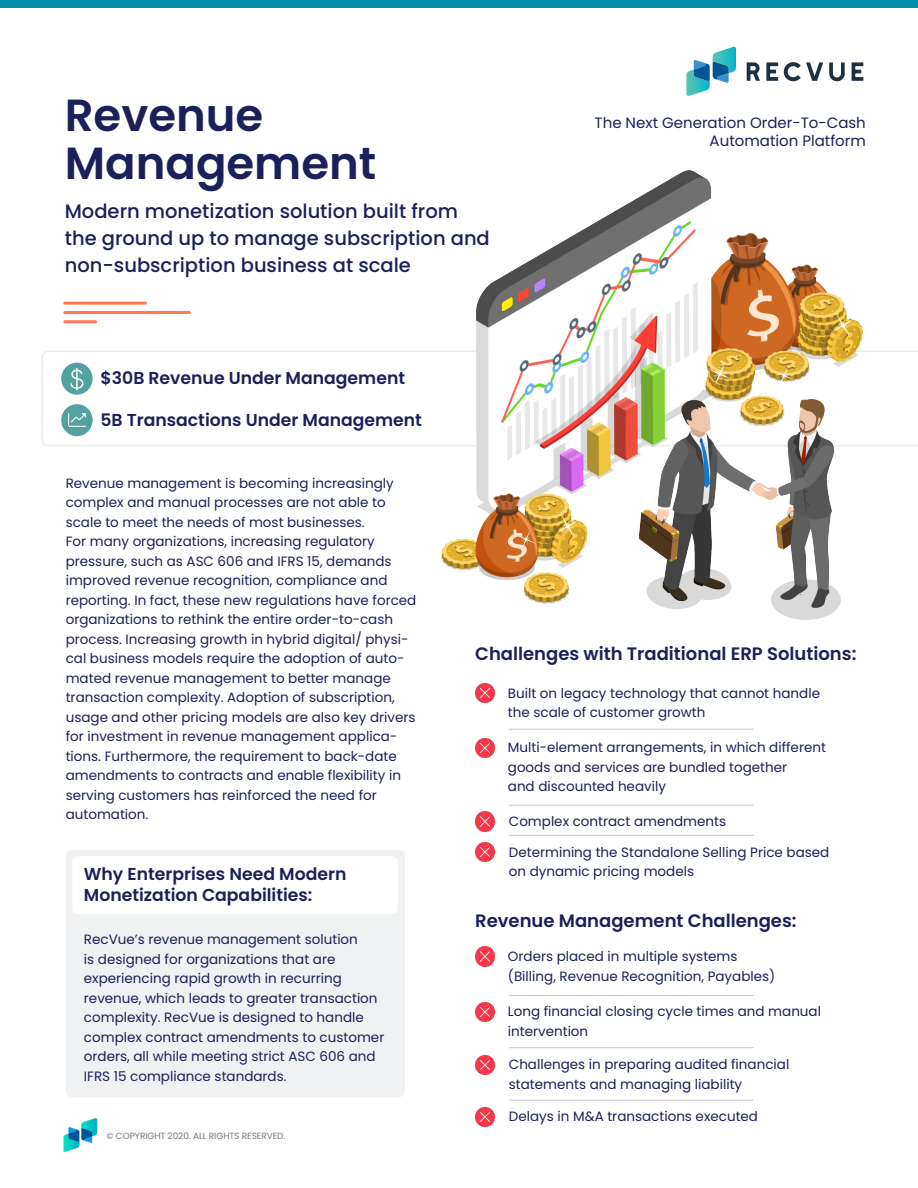
<style>
.page{position:relative;width:918px;height:1188px;background:#fff}
.page>*{position:absolute;margin:0;border:0;box-sizing:border-box;transform-origin:0 0}
.t1{font:600 45px/48px "Poppins";color:#1c205a}
.t2{font:500 19.5px/27px "Poppins";color:#1c205a}
.t3{font:600 18px "Poppins";color:#1c205a}
.t4{font:600 17.25px/21px "Poppins";color:#1c205a}
.t5{font:15px/18px "Poppins";color:#1c205a;text-align:right}
.t6{font:13.5px/19.5px "Poppins";color:#1c205a}
.t7{font:9px "Poppins";letter-spacing:-.01em;color:#76787b}
</style>
<div class="page">
<div style="left:66px;top:850px;width:339px;height:247px;background:#f0f1f2;border-radius:6px"></div>
<svg style="left:41px;top:351px;width:877px;height:95px"></svg>
<div style="left:0;top:0;width:918px;height:7px;background:#008fab"></div>
<svg style="left:747px;top:62px;width:13px;height:19px"></svg>
<svg style="left:766px;top:62px;width:12px;height:19px"></svg>
<svg style="left:784px;top:62px;width:39px;height:20px"></svg>
<svg style="left:829px;top:62px;width:16px;height:20px"></svg>
<svg style="left:852px;top:62px;width:11px;height:19px"></svg>
<svg style="left:686px;top:47px;width:50px;height:49px"></svg>
<hr style="left:65px;top:311px;width:124px;height:3px;background:#ff7855">
<hr style="left:65px;top:302px;width:80px;height:3px;background:#ff7855">
<hr style="left:65px;top:320px;width:31px;height:3px;background:#ff7855">
<img style="left:63px;top:1118px;width:35px;height:34px">
<div style="left:72px;top:856px;width:326px;height:58px;background:#fff;border-radius:6px"></div>
<div style="left:61px;top:404px;width:32px;height:32px;background:#53a29f;border-radius:50%"></div>
<svg style="left:68px;top:413px;width:18px;height:14px"></svg>
<div style="left:61px;top:363px;width:32px;height:32px;background:#53a29f;border-radius:50%"></div>
<svg style="left:70px;top:368px;width:13px;height:22px"></svg>
<img style="left:475px;top:947px;width:19px;height:19px">
<img style="left:475px;top:1002px;width:19px;height:20px">
<img style="left:475px;top:1055px;width:19px;height:19px">
<img style="left:475px;top:1107px;width:19px;height:19px">
<hr style="left:509px;top:1100px;width:245px;height:1px;background:#c7c8ca">
<hr style="left:509px;top:995px;width:245px;height:1px;background:#c7c8ca">
<hr style="left:509px;top:1047px;width:245px;height:1px;background:#c7c8ca">
<img style="left:475px;top:683px;width:19px;height:20px">
<img style="left:475px;top:738px;width:19px;height:19px">
<img style="left:475px;top:812px;width:19px;height:19px">
<img style="left:475px;top:842px;width:19px;height:20px">
<hr style="left:509px;top:835px;width:245px;height:1px;background:#c7c8ca">
<hr style="left:509px;top:729px;width:245px;height:1px;background:#c7c8ca">
<hr style="left:509px;top:805px;width:245px;height:1px;background:#c7c8ca">
<img style="left:441px;top:170px;width:421px;height:449px">
<p class="t1" style="left:65px;top:92px;width:313px">Revenue<br>Management</p>
<p class="t2" style="left:65px;top:198px;width:427px">Modern monetization solution built from the ground up to manage subscription and non-subscription business at scale</p>
<p class="t4" style="left:101px;top:368px;width:306px">$30B Revenue Under Management</p>
<p class="t4" style="left:101px;top:410px;width:323px">5B Transactions Under Management</p>
<p class="t5" style="left:595px;top:114px;width:273px">The Next Generation Order-To-Cash<br>Automation Platform</p>
<p class="t6" style="left:66px;top:473px;width:352px">Revenue management is becoming increasingly complex and manual processes are not able to scale to meet the needs of most businesses.<br>For many organizations, increasing regulatory pressure, such as ASC 606 and IFRS 15, demands improved revenue recognition, compliance and reporting. In fact, these new regulations have forced organizations to rethink the entire order-to-cash process. Increasing growth in hybrid digital/ physi&shy;cal business models require the adoption of auto&shy;mated revenue management to better manage transaction complexity. Adoption of subscription, usage and other pricing models are also key drivers for investment in revenue management applica&shy;tions. Furthermore, the requirement to back-date amendments to contracts and enable flexibility in serving customers has reinforced the need for automation.</p>
<p class="t4" style="left:84px;top:864px;width:264px">Why Enterprises Need Modern<br>Monetization Capabilities:</p>
<p class="t6" style="left:84px;top:930px;width:302px">RecVue’s revenue management solution<br>is designed for organizations that are experiencing rapid growth in recurring revenue, which leads to greater transaction complexity. RecVue is designed to handle complex contract amendments to customer orders, all while meeting strict ASC 606 and IFRS 15 compliance standards.</p>
<p class="t7" style="left:107px;top:1131px;width:180px">© COPYRIGHT 2020. ALL RIGHTS RESERVED.</p>
<p class="t3" style="left:475px;top:643px;width:383px">Challenges with Traditional ERP Solutions:</p>
<p class="t6" style="left:508px;top:683px;width:314px">Built on legacy technology that cannot handle the scale of customer growth</p>
<p class="t6" style="left:508px;top:738px;width:320px">Multi-element arrangements, in which different goods and services are bundled together<br>and discounted heavily</p>
<p class="t6" style="left:509px;top:812px;width:219px">Complex contract amendments</p>
<p class="t6" style="left:509px;top:842px;width:322px">Determining the Standalone Selling Price based on dynamic pricing models</p>
<p class="t3" style="left:475px;top:910px;width:323px">Revenue Management Challenges:</p>
<p class="t6" style="left:508px;top:947px;width:269px">Orders placed in multiple systems (Billing, Revenue Recognition, Payables)</p>
<p class="t6" style="left:508px;top:1002px;width:315px">Long financial closing cycle times and manual intervention</p>
<p class="t6" style="left:509px;top:1055px;width:282px">Challenges in preparing audited financial statements and managing liability</p>
<p class="t6" style="left:509px;top:1107px;width:251px">Delays in M&amp;A transactions executed</p>
</div>
